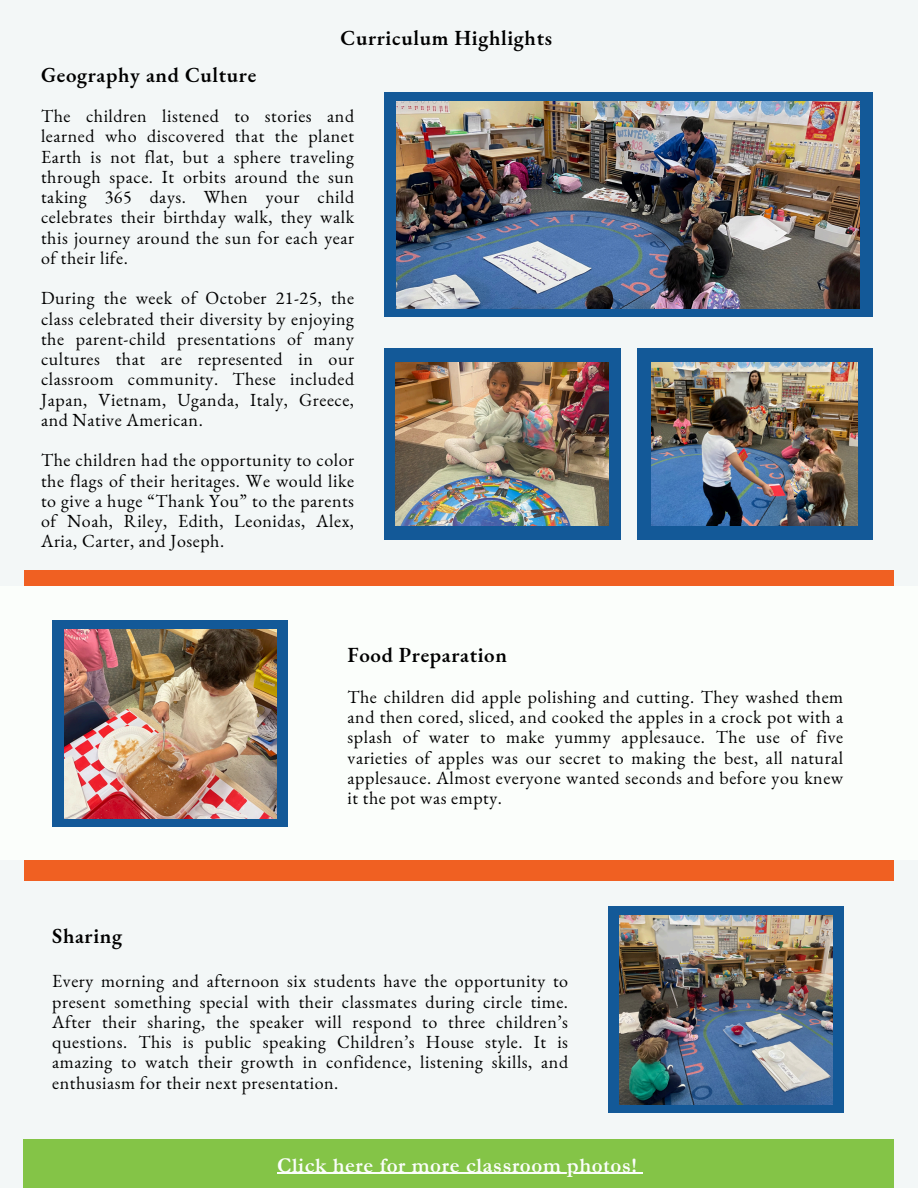
<style>
.page{position:relative;width:918px;height:1188px;background:#f3f7f7}
.page>*{position:absolute;margin:0;border:0;box-sizing:border-box;transform-origin:0 0}
.t1{font:600 21px "EB Garamond";letter-spacing:.03em;color:#000}
.t2{font:700 21px "Garamond";letter-spacing:.03em;color:#fbfefb}
.t3{font:18px/20.2px "EB Garamond";letter-spacing:.03em;color:#000;text-align:justify}
</style>
<div class="page">
<div style="left:384px;top:349px;width:236px;height:191px;background:#135998"></div>
<img style="left:395px;top:362px;width:213px;height:164px">
<div style="left:24px;top:1139px;width:870px;height:49px;background:#84c447"></div>
<div style="left:384px;top:92px;width:488px;height:225px;background:#135998"></div>
<img style="left:397px;top:102px;width:462px;height:207px">
<hr style="left:277px;top:1173px;width:360px;height:1px;background:#fbfefb">
<div style="left:637px;top:349px;width:236px;height:191px;background:#135998"></div>
<img style="left:652px;top:362px;width:206px;height:164px">
<div style="left:24px;top:571px;width:870px;height:310px;background:#f06022"></div>
<div style="left:0;top:587px;width:918px;height:273px;background:#fbfefb"></div>
<div style="left:609px;top:906px;width:235px;height:207px;background:#135998"></div>
<div style="left:52px;top:620px;width:235px;height:207px;background:#135998"></div>
<img style="left:64px;top:630px;width:213px;height:189px">
<img style="left:620px;top:916px;width:212px;height:188px">
<h1 class="t1" style="left:341px;top:24px;width:213px">Curriculum Highlights</h1>
<h1 class="t1" style="left:41px;top:61px;width:217px">Geography and Culture</h1>
<h1 class="t3" style="left:41px;top:106px;width:315px">The children listened to stories and learned who discovered that the planet Earth is not flat, but a sphere traveling through space. It orbits around the sun taking 365 days. When your child celebrates their birthday walk, they walk this journey around the sun for each year of their life.</h1>
<p class="t3" style="left:41px;top:288px;width:315px">During the week of October 21-25, the class celebrated their diversity by enjoying the parent-child presentations of many cultures that are represented in our classroom community. These included Japan, Vietnam, Uganda, Italy, Greece, and Native American.</p>
<p class="t3" style="left:41px;top:450px;width:315px">The children had the opportunity to color the flags of their heritages. We would like to give a huge “Thank You” to the parents of Noah, Riley, Edith, Leonidas, Alex, Aria, Carter, and Joseph.</p>
<p class="t1" style="left:348px;top:641px;width:161px">Food Preparation</p>
<h1 class="t3" style="left:348px;top:686px;width:497px">The children did apple polishing and cutting. They washed them and then cored, sliced, and cooked the apples in a crock pot with a splash of water to make yummy applesauce. The use of five varieties of apples was our secret to making the best, all natural applesauce. Almost everyone wanted seconds and before you knew it the pot was empty.</h1>
<p class="t1" style="left:52px;top:922px;width:71px">Sharing</p>
<h1 class="t3" style="left:52px;top:971px;width:517px">Every morning and afternoon six students have the opportunity to present something special with their classmates during circle time.<br>After their sharing, the speaker will respond to three children’s questions. This is public speaking Children’s House style. It is amazing to watch their growth in confidence, listening skills, and enthusiasm for their next presentation.</h1>
<p class="t2" style="left:277px;top:1154px;width:361px">Click here for more classroom photos!</p>
</div>
